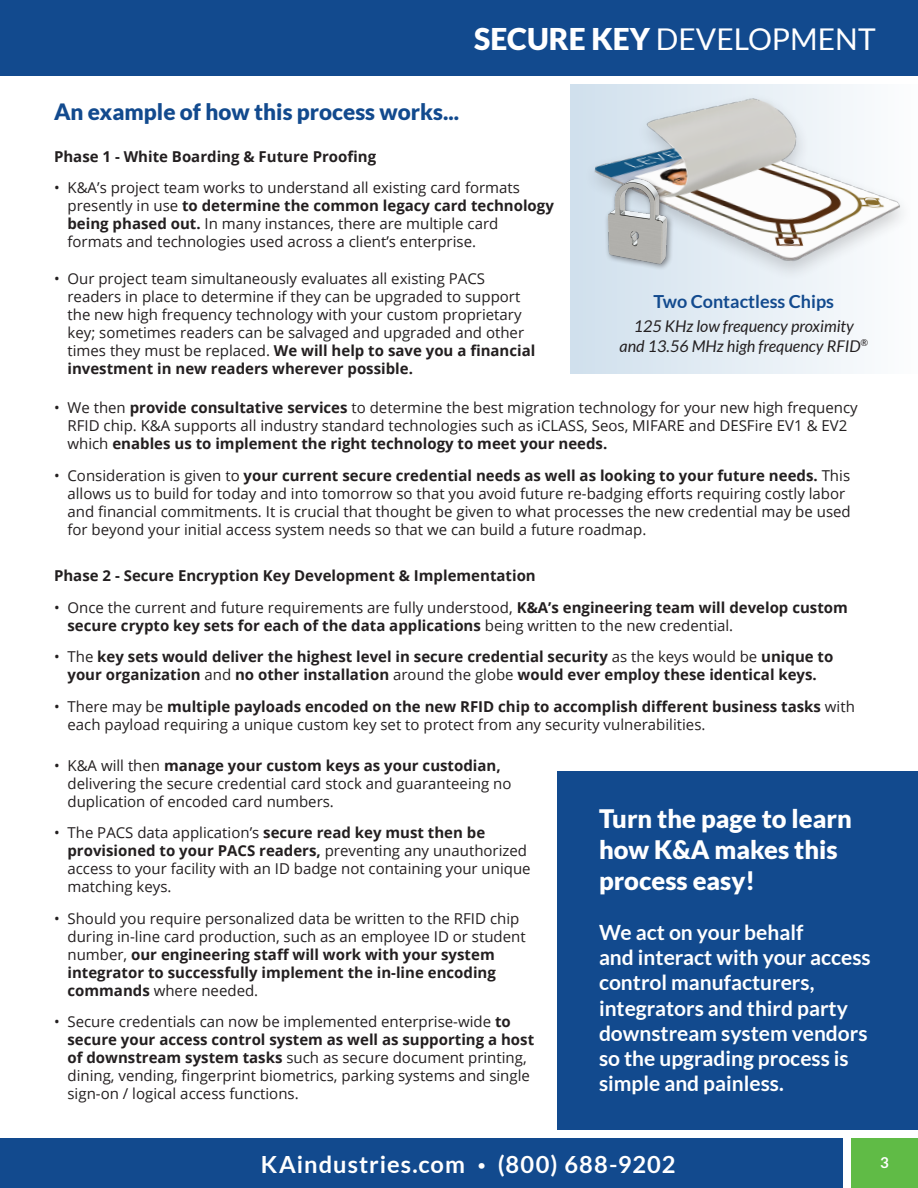
<style>
.page{position:relative;width:918px;height:1188px;background:#fff}
.page>*{position:absolute;margin:0;border:0;box-sizing:border-box;transform-origin:0 0}
.t1{font:30px "Lato";color:#fff}
.t2{font:900 25.5px/30.6px "Lato";color:#fff}
.t3{font:700 23.7px "Lato";letter-spacing:.045em;color:#fff}
.t4{font:900 22.5px "Lato";color:#124a8e}
.t5{font:700 21px/25.2px "Lato";color:#fff}
.t6{font:700 18px "Lato";color:#124a8e}
.t7{font:italic 16.2px/19.4px "Lato";color:#231f20;text-align:center}
.t8{font:15px/18px "Open Sans";color:#231f20}
.t9{font:700 15px/18px "Open Sans";color:#231f20;text-align:center}
.t10{font:700 15px "Lato";color:#fff}
.s1{font-weight:900}
.s2{font-weight:700}
.s3{font-weight:400}
.s4{font-size:13.5px}
</style>
<div class="page">
<div style="left:570px;top:84px;width:348px;height:290px;background:linear-gradient(to right,#cfdfec,#fcfdfe)"></div>
<hr style="left:0;top:634px;width:1px;height:216px;background:#d0e0ed">
<div style="left:0;top:0;width:918px;height:75px;background:#124a8e"></div>
<div style="left:851px;top:1138px;width:67px;height:50px;background:#60bb46"></div>
<div style="left:0;top:1138px;width:842px;height:50px;background:#124a8e"></div>
<div style="left:582px;top:91px;width:332px;height:190px;background:#231f20;opacity:.2"></div>
<img style="left:587px;top:75px;width:324px;height:211px">
<div style="left:604px;top:176px;width:70px;height:94px;background:#231f20;opacity:.5"></div>
<img style="left:608px;top:180px;width:59px;height:85px">
<div style="left:557px;top:771px;width:361px;height:359px;background:#124a8e"></div>
<p class="t1" style="left:474px;top:22px;width:403px"><span class="s1">SECURE KEY</span> DEVELOPMENT</p>
<p class="t4" style="left:54px;top:99px;width:406px">An example of how this process works...</p>
<p class="t9" style="left:54px;top:147px;width:324px">Phase 1 - White Boarding &amp; Future Proofing</p>
<p class="t8" style="left:68px;top:178px;width:488px;text-indent:-14px">• K&amp;A’s project team works to understand all existing card formats presently in use <span class="s2">to determine the common legacy card technology being phased out.</span> In many instances, there are multiple card formats and technologies used across a client’s enterprise.</p>
<p class="t8" style="left:68px;top:269px;width:469px;text-indent:-14px">• Our project team simultaneously evaluates all existing PACS readers in place to determine if they can be upgraded to support the new high frequency technology with your custom proprietary key; sometimes readers can be salvaged and upgraded and other times they must be replaced. <span class="s2">We will help to save you a financial investment in new readers wherever possible.</span></p>
<p class="t8" style="left:68px;top:398px;width:792px;text-indent:-14px">• We then <span class="s2">provide consultative services</span> to determine the best migration technology for your new high frequency<br>RFID chip. K&amp;A supports all industry standard technologies such as iCLASS, Seos, MIFARE and DESFire EV1 &amp; EV2 which <span class="s2">enables us to implement the right technology to meet your needs.</span></p>
<p class="t8" style="left:68px;top:466px;width:785px;text-indent:-14px">• Consideration is given to <span class="s2">your current secure credential needs as well as looking to your future needs.</span> This allows us to build for today and into tomorrow so that you avoid future re-badging efforts requiring costly labor and financial commitments. It is crucial that thought be given to what processes the new credential may be used for beyond your initial access system needs so that we can build a future roadmap.</p>
<p class="t6" style="left:653px;top:291px;width:182px">Two Contactless Chips</p>
<p class="t7" style="left:620px;top:317px;width:250px">125 KHz low frequency proximity and 13.56 MHz high frequency RFID<sup>®</sup></p>
<p class="t9" style="left:54px;top:566px;width:483px">Phase 2 - Secure Encryption Key Development &amp; Implementation</p>
<p class="t8" style="left:68px;top:598px;width:782px;text-indent:-14px">• Once the current and future requirements are fully understood, <span class="s2">K&amp;A’s engineering team will develop custom secure crypto key sets for each of the data applications</span> being written to the new credential.</p>
<p class="t9" style="left:54px;top:647px;width:781px"><span class="s3">• The</span> key sets would deliver the highest level in secure credential security <span class="s3">as the keys would be</span> unique to your organization <span class="s3">and</span> no other installation <span class="s3">around the globe</span> would ever employ these identical keys.</p>
<p class="t8" style="left:68px;top:697px;width:789px;text-indent:-14px">• There may be <span class="s2">multiple payloads encoded on the new RFID chip to accomplish different business tasks</span> with each payload requiring a unique custom key set to protect from any security vulnerabilities.</p>
<p class="t8" style="left:68px;top:756px;width:445px;text-indent:-14px">• K&amp;A will then <span class="s2">manage your custom keys as your custodian, </span>delivering the secure credential card stock and guaranteeing no duplication of encoded card numbers.</p>
<p class="t8" style="left:68px;top:823px;width:465px;text-indent:-14px">• The PACS data application’s <span class="s2">secure read key must then be provisioned to your PACS readers,</span> preventing any unauthorized access to your facility with an ID badge not containing your unique matching keys.</p>
<p class="t8" style="left:68px;top:909px;width:460px;text-indent:-14px">• Should you require personalized data be written to the RFID chip during in-line card production, such as an employee ID or student number, <span class="s2">our engineering staff will work with your system integrator to successfully implement the in-line encoding commands</span> where needed.</p>
<p class="t8" style="left:68px;top:1012px;width:468px;text-indent:-14px">• Secure credentials can now be implemented enterprise-wide <span class="s2">to secure your access control system as well as supporting a host of downstream system tasks</span> such as secure document printing, dining, vending, fingerprint biometrics, parking systems and single sign-on / logical access functions.</p>
<p class="t2" style="left:599px;top:803px;width:254px">Turn the page to learn how K&amp;A makes this process easy!</p>
<p class="t5" style="left:599px;top:920px;width:273px">We act on your behalf<br>and interact with your access control manufacturers, integrators and third party downstream system vendors so the upgrading process is simple and painless.</p>
<p class="t3" style="left:261px;top:1151px;width:416px">KAindustries.com <span class="s4">•</span> (800) 688-9202</p>
<p class="t10" style="left:880px;top:1154px;width:10px">3</p>
</div>
